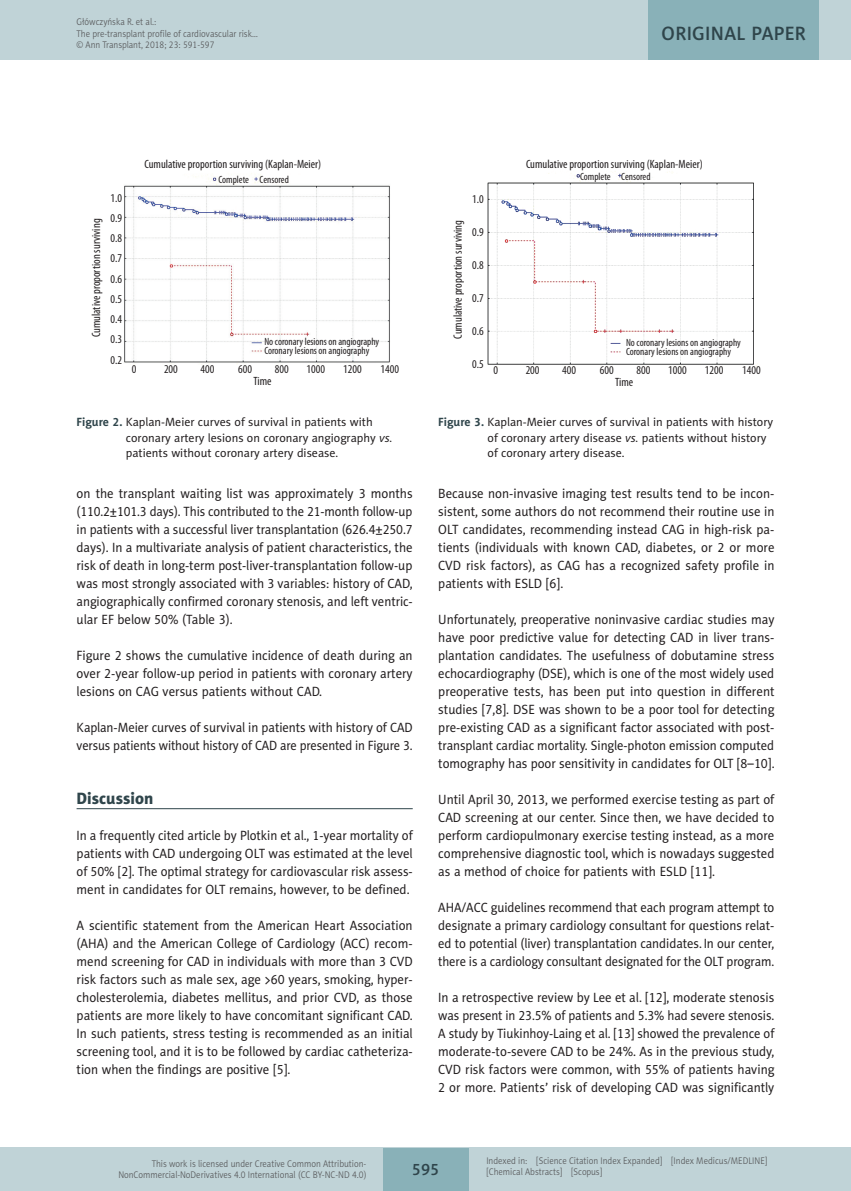
<style>
.page{position:relative;width:851px;height:1191px;background:#fff}
.page>*{position:absolute;margin:0;border:0;box-sizing:border-box;transform-origin:0 0}
.t1{font:19.5px "Naomi Sans EFN Medium";letter-spacing:.015em;color:#2f454b}
.AT_Headline_1{font:16.5px "Naomi Sans EFN Heavy";color:#2f454b}
.t2{font:16.5px "Naomi Sans EFN Medium";color:#2f454b}
.AT_Body{font:13.5px/18px "Naomi Sans EFN";color:#231f20;text-align:justify;scale:.95 1}
.AT_Body-2{font:13.5px/18px "Naomi Sans EFN";color:#231f20;scale:.94 1}
.AT_Body-3{font:13.5px/18px "Naomi Sans EFN";color:#231f20;text-align:justify;scale:.93 1}
.AT_Rycina_tytul{font:12px/15.8px "Naomi Sans EFN";color:#231f20}
.t3{font:condensed 12px/20.2px "Myriad Pro";color:#231f20;text-align:justify}
.t4{font:condensed 10.5px/9px "Myriad Pro";color:#231f20}
.t5{font:9.75px/11.2px "Naomi Sans EFN Light";color:#57585a;scale:.9 1}
.s1{font-weight:700;color:#2f454b}
.s2{font-style:italic}
</style>
<div class="page">
<hr style="left:77px;top:808px;width:335px;height:1px;background:#2f454b">
<img style="left:124px;top:174px;width:266px;height:190px">
<img style="left:487px;top:171px;width:270px;height:196px">
<div style="left:0;top:1148px;width:850px;height:43px;background:#c0d3d7"></div>
<div style="left:383px;top:1147px;width:85px;height:43px;background:#89b1b8"></div>
<div style="left:0;top:0;width:850px;height:60px;background:#c0d3d7"></div>
<div style="left:648px;top:0;width:171px;height:60px;background:#89b1b8"></div>
<p class="t5" style="left:77px;top:16px;width:203px">Główczyńska R. et al.:<br>The pre-transplant profile of cardiovascular risk… © Ann Transplant, 2018; 23: 591-597</p>
<h1 class="t1" style="left:661px;top:22px;width:146px">ORIGINAL PAPER</h1>
<p class="t3" style="left:144px;top:154px;width:178px">Cumulative proportion surviving (Kaplan-Meier)</p>
<p class="t3" style="left:526px;top:154px;width:178px">Cumulative proportion surviving (Kaplan-Meier)</p>
<p class="t4" style="left:218px;top:175px;width:72px">Complete Censored</p>
<p class="t4" style="left:580px;top:172px;width:72px">Complete Censored</p>
<p class="t3" style="left:86px;top:337px;width:120px;rotate:-90deg">Cumulative proportion surviving</p>
<p class="t3" style="left:110px;top:188px;width:13px">1.0<br>0.9<br>0.8<br>0.7<br>0.6<br>0.5<br>0.4<br>0.3<br>0.2</p>
<p class="t3" style="left:132px;top:359px;width:6px">0</p>
<p class="t3" style="left:164px;top:359px;width:15px">200</p>
<p class="t3" style="left:200px;top:359px;width:15px">400</p>
<p class="t3" style="left:238px;top:359px;width:15px">600</p>
<p class="t4" style="left:264px;top:337px;width:116px">No coronary lesions on angiography<br>Coronary lesions on angiography</p>
<p class="t3" style="left:275px;top:359px;width:15px">800</p>
<p class="t3" style="left:306px;top:359px;width:20px">1000</p>
<p class="t3" style="left:343px;top:359px;width:20px">1200</p>
<p class="t3" style="left:380px;top:359px;width:20px">1400</p>
<p class="t3" style="left:448px;top:339px;width:120px;rotate:-90deg">Cumulative proportion surviving</p>
<p class="t3" style="left:472px;top:189px;width:13px">1.0</p>
<p class="t3" style="left:472px;top:222px;width:13px">0.9</p>
<p class="t3" style="left:472px;top:255px;width:13px">0.8</p>
<p class="t3" style="left:472px;top:288px;width:13px">0.7</p>
<p class="t3" style="left:472px;top:321px;width:13px">0.6</p>
<p class="t3" style="left:472px;top:354px;width:13px">0.5</p>
<p class="t3" style="left:493px;top:360px;width:6px">0</p>
<p class="t3" style="left:525px;top:360px;width:15px">200</p>
<p class="t3" style="left:562px;top:360px;width:15px">400</p>
<p class="t3" style="left:599px;top:360px;width:15px">600</p>
<p class="t4" style="left:626px;top:338px;width:116px">No coronary lesions on angiography<br>Coronary lesions on angiography</p>
<p class="t3" style="left:636px;top:360px;width:15px">800</p>
<p class="t3" style="left:668px;top:360px;width:20px">1000</p>
<p class="t3" style="left:704px;top:360px;width:20px">1200</p>
<p class="t3" style="left:742px;top:360px;width:20px">1400</p>
<p class="t3" style="left:253px;top:371px;width:20px">Time</p>
<p class="t3" style="left:615px;top:372px;width:20px">Time</p>
<p class="AT_Rycina_tytul" style="left:126px;top:414px;width:268px;text-indent:-49px"><span class="s1">Figure 2.</span> Kaplan-Meier curves of survival in patients with coronary artery lesions on coronary angiography <span class="s2">vs. </span>patients without coronary artery disease.</p>
<p class="AT_Rycina_tytul" style="left:487px;top:414px;width:287px;text-indent:-49px"><span class="s1">Figure 3.</span> Kaplan-Meier curves of survival in patients with history of coronary artery disease <span class="s2">vs.</span> patients without history of coronary artery disease.</p>
<p class="AT_Body" style="left:77px;top:484px;width:355px">on the transplant waiting list was approximately 3 months (110.2±101.3 days). This contributed to the 21-month follow-up in patients with a successful liver transplantation (626.4±250.7 days). In a multivariate analysis of patient characteristics, the risk of death in long-term post-liver-transplantation follow-up was most strongly associated with 3 variables: history of CAD, angiographically confirmed coronary stenosis, and left ventric&shy;ular EF below 50% (Table 3).</p>
<p class="AT_Body" style="left:77px;top:646px;width:355px">Figure 2 shows the cumulative incidence of death during an over 2-year follow-up period in patients with coronary artery lesions on CAG versus patients without CAD.</p>
<p class="AT_Body-2" style="left:77px;top:718px;width:359px">Kaplan-Meier curves of survival in patients with history of CAD versus patients without history of CAD are presented in Figure 3.</p>
<p class="AT_Headline_1" style="left:77px;top:788px;width:78px">Discussion</p>
<p class="AT_Body-2" style="left:77px;top:826px;width:359px;text-align:justify">In a frequently cited article by Plotkin et al., 1-year mortality of patients with CAD undergoing OLT was estimated at the level of 50% [2]. The optimal strategy for cardiovascular risk assess&shy;ment in candidates for OLT remains, however, to be defined.</p>
<p class="AT_Body" style="left:77px;top:916px;width:355px">A scientific statement from the American Heart Association (AHA) and the American College of Cardiology (ACC) recom&shy;mend screening for CAD in individuals with more than 3 CVD risk factors such as male sex, age &gt;60 years, smoking, hyper&shy;cholesterolemia, diabetes mellitus, and prior CVD, as those patients are more likely to have concomitant significant CAD.<br>In such patients, stress testing is recommended as an initial screening tool, and it is to be followed by cardiac catheteriza&shy;tion when the findings are positive [5].</p>
<p class="AT_Body" style="left:438px;top:484px;width:355px">Because non-invasive imaging test results tend to be incon&shy;sistent, some authors do not recommend their routine use in OLT candidates, recommending instead CAG in high-risk pa&shy;tients (individuals with known CAD, diabetes, or 2 or more CVD risk factors), as CAG has a recognized safety profile in patients with ESLD [6].</p>
<p class="AT_Body" style="left:438px;top:610px;width:355px">Unfortunately, preoperative noninvasive cardiac studies may have poor predictive value for detecting CAD in liver trans&shy;plantation candidates. The usefulness of dobutamine stress echocardiography (DSE), which is one of the most widely used preoperative tests, has been put into question in different studies [7,8]. DSE was shown to be a poor tool for detecting pre-existing CAD as a significant factor associated with post&shy;transplant cardiac mortality. Single-photon emission computed tomography has poor sensitivity in candidates for OLT [8–10].</p>
<p class="AT_Body" style="left:438px;top:790px;width:355px">Until April 30, 2013, we performed exercise testing as part of CAD screening at our center. Since then, we have decided to perform cardiopulmonary exercise testing instead, as a more comprehensive diagnostic tool, which is nowadays suggested as a method of choice for patients with ESLD [11].</p>
<p class="AT_Body-3" style="left:438px;top:898px;width:363px">AHA/ACC guidelines recommend that each program attempt to designate a primary cardiology consultant for questions relat&shy;ed to potential (liver) transplantation candidates. In our center, there is a cardiology consultant designated for the OLT program.</p>
<p class="AT_Body" style="left:438px;top:988px;width:355px">In a retrospective review by Lee et al. [12], moderate stenosis was present in 23.5% of patients and 5.3% had severe stenosis.<br>A study by Tiukinhoy-Laing et al. [13] showed the prevalence of moderate-to-severe CAD to be 24%. As in the previous study, CVD risk factors were common, with 55% of patients having 2 or more. Patients’ risk of developing CAD was significantly</p>
<p class="t5" style="left:118px;top:1158px;width:277px;text-align:right">This work is licensed under Creative Common Attribution-<br>NonCommercial-NoDerivatives 4.0 International (CC BY-NC-ND 4.0)</p>
<p class="t2" style="left:412px;top:1160px;width:29px">595</p>
<p class="t5" style="left:486px;top:1155px;width:313px">Indexed in: [Science Citation Index Expanded] [Index Medicus/MEDLINE] [Chemical Abstracts] [Scopus]</p>
</div>
